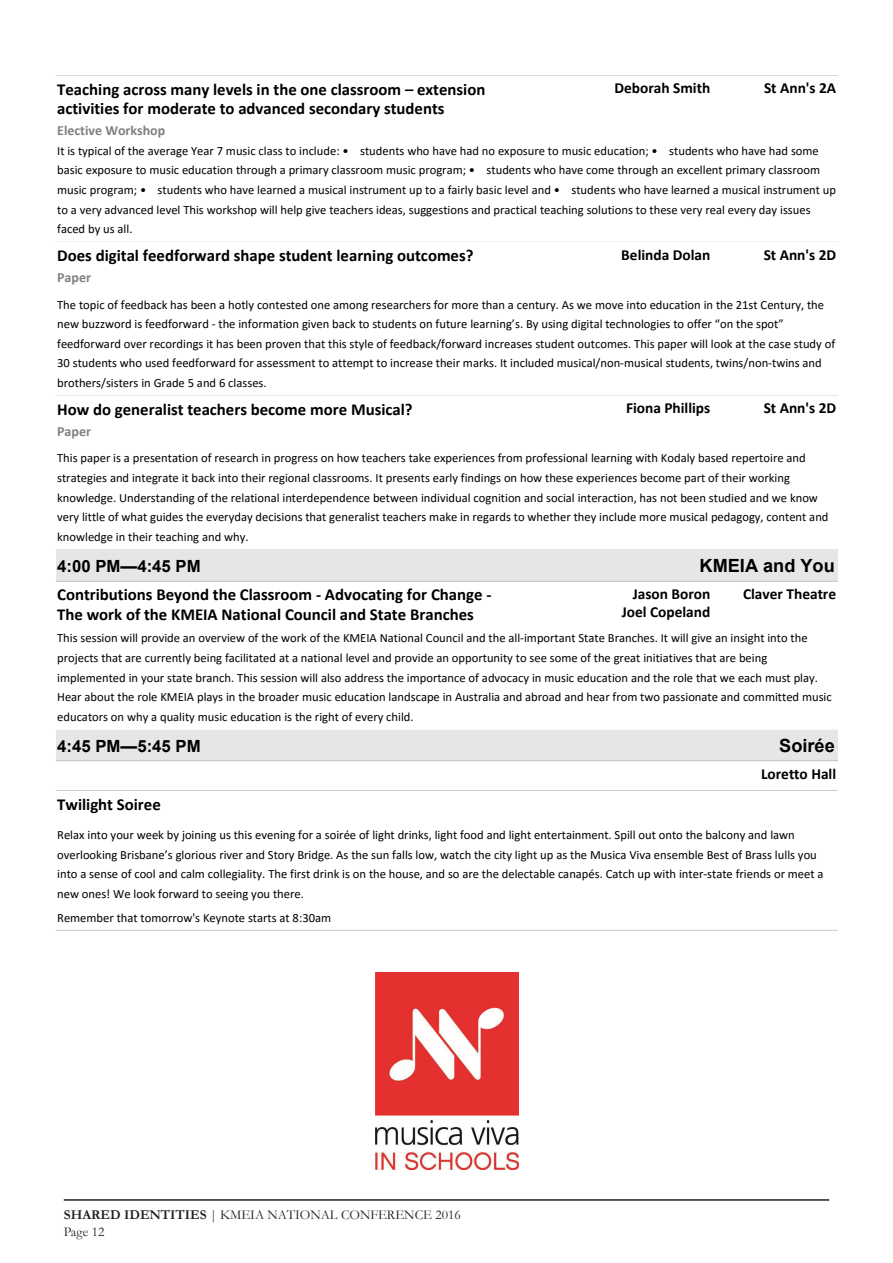
<style>
.page{position:relative;width:893px;height:1263px;background:#fff}
.page>*{position:absolute;margin:0;border:0;box-sizing:border-box;transform-origin:0 0}
.t1{font:700 18.15px "Arial";color:#000}
.t2{font:700 16.8px/19.6px "Calibri";color:#000}
.t3{font:700 16.8px "Arial";color:#000}
.t4{font:700 15.45px/18.1px "Calibri";color:#000;text-align:right}
.t5{font:700 13.95px "Calibri";color:#808080}
.t6{font:13.5px/17px "Garamond";color:#231f20}
.t7{font:12.6px/19.6px "Calibri";color:#000}
.s1{font-weight:700}
</style>
<div class="page">
<hr style="left:64px;top:1199px;width:765px;height:2px;background:#231f20">
<svg style="left:56px;top:75px;width:782px;height:1px"></svg>
<div style="left:56px;top:550px;width:782px;height:31px;background:#e6e6e6"></div>
<hr style="left:56px;top:581px;width:782px;height:1px;background:#cbcbcb">
<div style="left:56px;top:730px;width:782px;height:30px;background:#e6e6e6"></div>
<hr style="left:56px;top:760px;width:782px;height:1px;background:#cbcbcb">
<hr style="left:56px;top:790px;width:782px;height:1px;background:#cbcbcb">
<hr style="left:56px;top:930px;width:782px;height:1px;background:#cbcbcb">
<img style="left:375px;top:972px;width:143px;height:197px">
<p class="t4" style="left:764px;top:78px;width:74px">St Ann's 2A</p>
<p class="t2" style="left:57px;top:79px;width:430px">Teaching across many levels in the one classroom – extension activities for moderate to advanced secondary students</p>
<p class="t4" style="left:614px;top:78px;width:97px">Deborah Smith</p>
<p class="t7" style="left:57px;top:140px;width:780px">It is typical of the average Year 7 music class to include: • students who have had no exposure to music education; • students who have had some basic exposure to music education through a primary classroom music program; • students who have come through an excellent primary classroom music program; • students who have learned a musical instrument up to a fairly basic level and • students who have learned a musical instrument up to a very advanced level This workshop will help give teachers ideas, suggestions and practical teaching solutions to these very real every day issues faced by us all.</p>
<p class="t5" style="left:57px;top:121px;width:110px">Elective Workshop</p>
<p class="t4" style="left:764px;top:245px;width:74px">St Ann's 2D</p>
<p class="t2" style="left:57px;top:245px;width:418px">Does digital feedforward shape student learning outcomes?</p>
<p class="t4" style="left:621px;top:245px;width:91px">Belinda Dolan</p>
<p class="t7" style="left:57px;top:294px;width:779px">The topic of feedback has been a hotly contested one among researchers for more than a century. As we move into education in the 21st Century, the new buzzword is feedforward - the information given back to students on future learning’s. By using digital technologies to offer “on the spot” feedforward over recordings it has been proven that this style of feedback/forward increases student outcomes. This paper will look at the case study of 30 students who used feedforward for assessment to attempt to increase their marks. It included musical/non-musical students, twins/non-twins and brothers/sisters in Grade 5 and 6 classes.</p>
<p class="t5" style="left:57px;top:267px;width:35px">Paper</p>
<p class="t4" style="left:764px;top:399px;width:74px">St Ann's 2D</p>
<p class="t2" style="left:57px;top:399px;width:357px">How do generalist teachers become more Musical?</p>
<p class="t4" style="left:626px;top:399px;width:86px">Fiona Phillips</p>
<p class="t7" style="left:57px;top:448px;width:773px">This paper is a presentation of research in progress on how teachers take experiences from professional learning with Kodaly based repertoire and strategies and integrate it back into their regional classrooms. It presents early findings on how these experiences become part of their working knowledge. Understanding of the relational interdependence between individual cognition and social interaction, has not been studied and we know very little of what guides the everyday decisions that generalist teachers make in regards to whether they include more musical pedagogy, content and knowledge in their teaching and why.</p>
<p class="t5" style="left:57px;top:421px;width:35px">Paper</p>
<p class="t3" style="left:57px;top:555px;width:145px">4:00 PM—4:45 PM</p>
<p class="t1" style="left:700px;top:553px;width:137px">KMEIA and You</p>
<p class="t2" style="left:57px;top:584px;width:436px">Contributions Beyond the Classroom - Advocating for Change -<br>The work of the KMEIA National Council and State Branches</p>
<p class="t4" style="left:622px;top:584px;width:90px">Jason Boron<br>Joel Copeland</p>
<p class="t7" style="left:57px;top:628px;width:776px">This session will provide an overview of the work of the KMEIA National Council and the all-important State Branches. It will give an insight into the projects that are currently being facilitated at a national level and provide an opportunity to see some of the great initiatives that are being implemented in your state branch. This session will also address the importance of advocacy in music education and the role that we each must play.<br>Hear about the role KMEIA plays in the broader music education landscape in Australia and abroad and hear from two passionate and committed music educators on why a quality music education is the right of every child.</p>
<p class="t4" style="left:743px;top:584px;width:95px">Claver Theatre</p>
<p class="t3" style="left:57px;top:735px;width:145px">4:45 PM—5:45 PM</p>
<p class="t1" style="left:779px;top:733px;width:57px">Soirée</p>
<p class="t4" style="left:761px;top:764px;width:77px">Loretto Hall</p>
<p class="t2" style="left:57px;top:794px;width:105px">Twilight Soiree</p>
<p class="t7" style="left:57px;top:825px;width:768px">Relax into your week by joining us this evening for a soirée of light drinks, light food and light entertainment. Spill out onto the balcony and lawn overlooking Brisbane’s glorious river and Story Bridge. As the sun falls low, watch the city light up as the Musica Viva ensemble Best of Brass lulls you into a sense of cool and calm collegiality. The first drink is on the house, and so are the delectable canapés. Catch up with inter-state friends or meet a new ones! We look forward to seeing you there.</p>
<p class="t7" style="left:57px;top:907px;width:275px">Remember that tomorrow's Keynote starts at 8:30am</p>
<p class="t6" style="left:64px;top:1205px;width:399px"><span class="s1">SHARED IDENTITIES</span> | KMEIA NATIONAL CONFERENCE 2016<br>Page 12</p>
</div>
